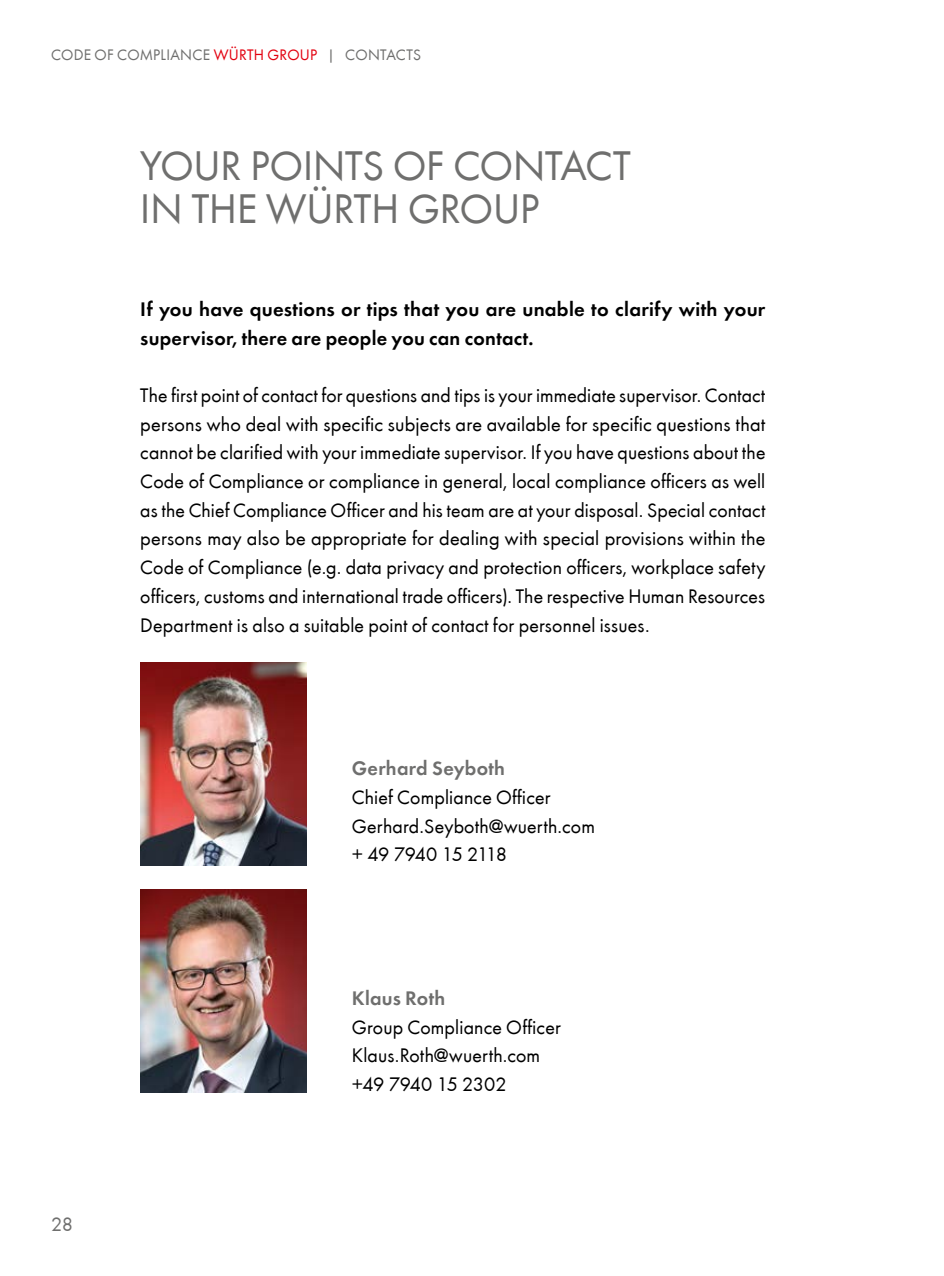
<style>
.page{position:relative;width:944px;height:1276px;background:#fff}
.page>*{position:absolute;margin:0;border:0;box-sizing:border-box;transform-origin:0 0}
.t1{font:42.75px/43px "Wuerth";letter-spacing:-.005em;color:#6f6f6e}
.t2{font:20.25px/28.8px "Wuerth";letter-spacing:.01em;color:#000}
.t3{font:600 20.25px/28.8px "Wuerth";letter-spacing:.015em;color:#000}
.t4{font:600 20.25px "Wuerth";letter-spacing:.015em;color:#6f6f6e}
.t5{font:20.25px "Wuerth";color:#6f6f6e}
.t6{font:15.75px "Wuerth";letter-spacing:.02em;color:#6f6f6e}
.s1{color:#e3000f}
</style>
<div class="page">
<img style="left:140px;top:663px;width:166px;height:203px">
<img style="left:140px;top:889px;width:166px;height:203px">
<p class="t6" style="left:51px;top:44px;width:371px">CODE OF COMPLIANCE <span class="s1">WÜRTH GROUP</span> | CONTACTS</p>
<h1 class="t1" style="left:140px;top:142px;width:492px">YOUR POINTS OF CONTACT<br>IN THE WÜRTH GROUP</h1>
<p class="t3" style="left:140px;top:293px;width:627px">If you have questions or tips that you are unable to clarify with your supervisor, there are people you can contact.</p>
<p class="t2" style="left:140px;top:380px;width:627px;text-align:justify">The first point of contact for questions and tips is your immediate supervisor. Contact persons who deal with specific subjects are available for specific questions that cannot be clarified with your immediate supervisor. If you have questions about the Code of Compliance or compliance in general, local compliance officers as well as the Chief Compliance Officer and his team are at your disposal. Special contact persons may also be appropriate for dealing with special provisions within the Code of Compliance (e.g. data privacy and protection officers, workplace safety officers, customs and international trade officers). The respective Human Resources Department is also a suitable point of contact for personnel issues.</p>
<p class="t4" style="left:352px;top:753px;width:155px">Gerhard Seyboth</p>
<p class="t2" style="left:352px;top:782px;width:245px">Chief Compliance Officer<br>Gerhard.Seyboth@wuerth.com + 49 7940 15 2118</p>
<p class="t5" style="left:51px;top:1210px;width:23px">28</p>
<p class="t4" style="left:352px;top:983px;width:95px">Klaus Roth</p>
<p class="t2" style="left:352px;top:1011px;width:211px">Group Compliance Officer<br>Klaus.Roth@wuerth.com +49 7940 15 2302</p>
</div>
